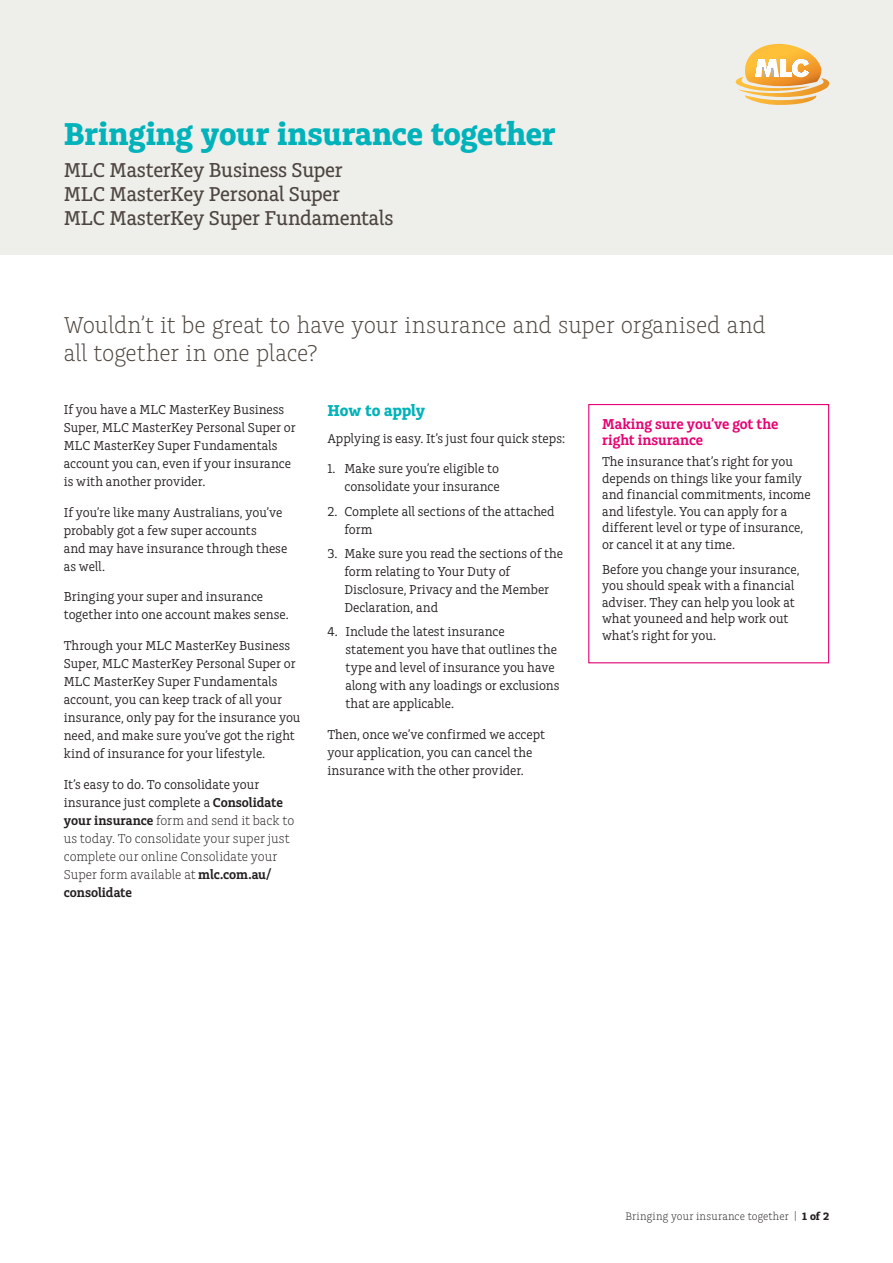
<style>
.page{position:relative;width:893px;height:1263px;background:#fff}
.page>*{position:absolute;margin:0;border:0;box-sizing:border-box;transform-origin:0 0}
.t1{font:700 33px "Charlie Std";letter-spacing:-.005em;color:#00b2b9}
.t2{font:300 24px/28.5px "Charlie Std";letter-spacing:-.005em;color:#4d453f}
.t3{font:500 21px/24px "Charlie Std";letter-spacing:-.01em;color:#4d453f}
.t4{font:700 16.5px "Charlie Std";letter-spacing:-.005em;color:#00b2b9}
.t5{font:600 15px/16.5px "Charlie Std";letter-spacing:-.005em;color:#e60272}
.t6{font:13.5px/18px "Charlie Std";color:#231f20}
.t7{font:300 13.5px/18px "Charlie Std";color:#231f20}
.t8{font:300 11.25px "Charlie Std";letter-spacing:.02em;color:#231f20}
.s1{font-weight:400}
.s2{font-weight:600}
.s3{font-weight:700}
</style>
<div class="page">
<div style="left:0;top:0;width:893px;height:255px;background:#eeeeeb"></div>
<svg style="left:736px;top:44px;width:93px;height:61px"></svg>
<div style="left:588px;top:404px;width:241px;height:259px;border:1px solid #e60272"></div>
<h1 class="t1" style="left:64px;top:115px;width:493px">Bringing your insurance together</h1>
<h3 class="t3" style="left:64px;top:159px;width:331px">MLC MasterKey Business Super<br>MLC MasterKey Personal Super<br>MLC MasterKey Super Fundamentals</h3>
<h2 class="t2" style="left:64px;top:311px;width:703px">Wouldn’t it be great to have your insurance and super organised and all together in one place?</h2>
<p class="t6" style="left:64px;top:400px;width:233px">If you have a MLC MasterKey Business Super, MLC MasterKey Personal Super or MLC MasterKey Super Fundamentals account you can, even if your insurance is with another provider.</p>
<p class="t6" style="left:64px;top:503px;width:225px">If you’re like many Australians, you’ve probably got a few super accounts<br>and may have insurance through these as well.</p>
<p class="t6" style="left:64px;top:588px;width:227px">Bringing your super and insurance together into one account makes sense.</p>
<p class="t6" style="left:64px;top:637px;width:238px">Through your MLC MasterKey Business Super, MLC MasterKey Personal Super or MLC MasterKey Super Fundamentals account, you can keep track of all your insurance, only pay for the insurance you need, and make sure you’ve got the right kind of insurance for your lifestyle.</p>
<p class="t7" style="left:64px;top:775px;width:232px"><span class="s1">It’s easy to do. To consolidate your insurance just complete a</span> <span class="s2">Consolidate your insurance</span> form and send it back to us today. To consolidate your super just complete our online Consolidate your Super form available at <span class="s2">mlc.com.au/ consolidate</span></p>
<p class="t4" style="left:327px;top:401px;width:99px">How to apply</p>
<p class="t6" style="left:327px;top:429px;width:240px">Applying is easy. It’s just four quick steps:</p>
<p class="t6" style="left:327px;top:460px;width:174px;text-align:right">1. Make sure you’re eligible to consolidate your insurance</p>
<p class="t6" style="left:344px;top:502px;width:212px;text-indent:-17px">2. Complete all sections of the attached form</p>
<p class="t6" style="left:344px;top:545px;width:220px;text-indent:-17px">3. Make sure you read the sections of the form relating to Your Duty of<br>Disclosure, Privacy and the Member<br>Declaration, and</p>
<p class="t6" style="left:345px;top:623px;width:216px;text-indent:-18px">4. Include the latest insurance statement you have that outlines the type and level of insurance you have along with any loadings or exclusions that are applicable.</p>
<p class="t6" style="left:327px;top:726px;width:219px">Then, once we’ve confirmed we accept your application, you can cancel the insurance with the other provider.</p>
<p class="t5" style="left:602px;top:416px;width:178px">Making sure you’ve got the right insurance</p>
<p class="t6" style="left:602px;top:453px;width:210px;line-height:16.5px">The insurance that’s right for you depends on things like your family and financial commitments, income and lifestyle. You can apply for a different level or type of insurance, or cancel it at any time.</p>
<p class="t6" style="left:602px;top:561px;width:199px;line-height:16.5px">Before you change your insurance, you should speak with a financial adviser. They can help you look at what youneed and help work out what’s right for you.</p>
<p class="t8" style="left:625px;top:1210px;width:205px">Bringing your insurance together | <span class="s3">1 of 2</span></p>
</div>
